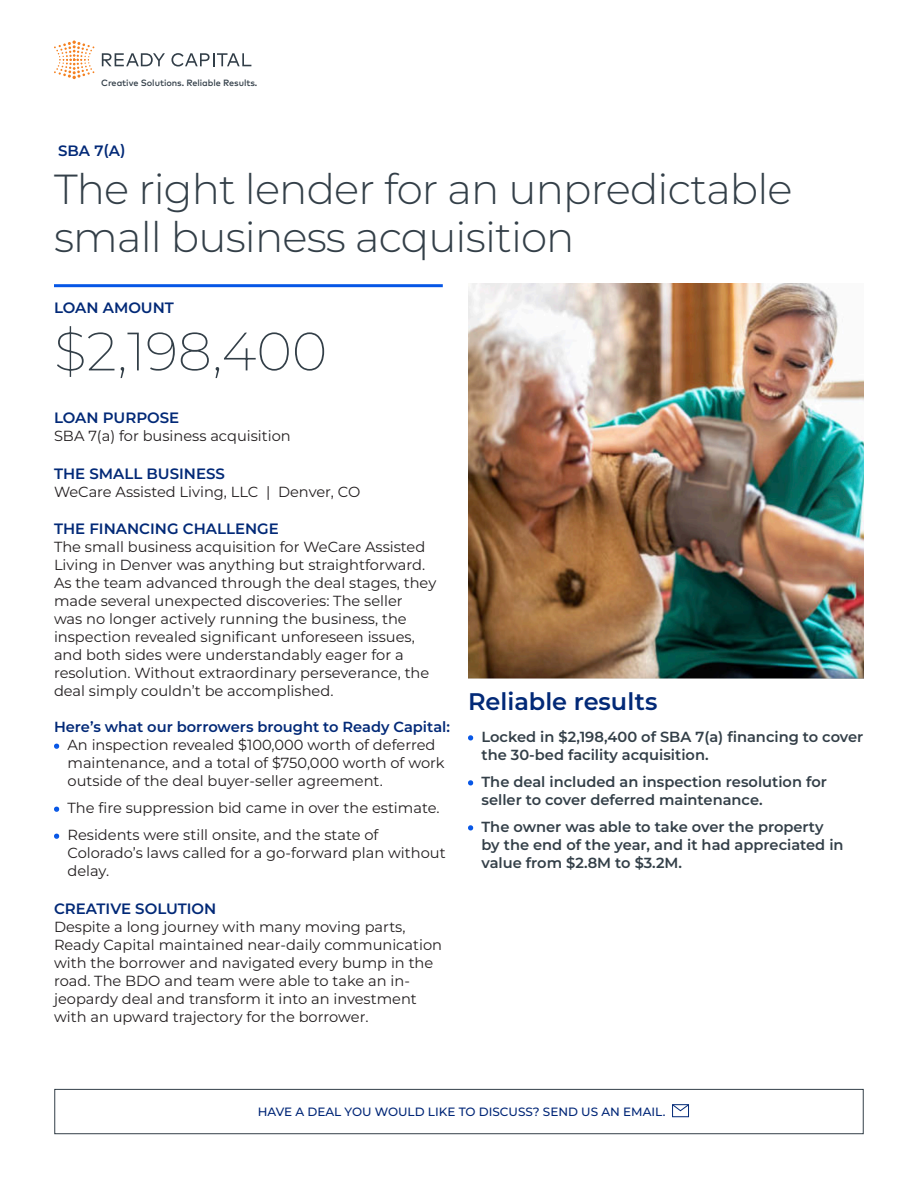
<style>
.page{position:relative;width:918px;height:1188px;background:#fff}
.page>*{position:absolute;margin:0;border:0;box-sizing:border-box;transform-origin:0 0}
.t1{font:200 54px "Montserrat";color:#333f48}
._1_Title_Gr_light_28{font:300 42px/48px "Montserrat";letter-spacing:-.02em;color:#333f48}
._3b_Subhead_bld_16-1{font:600 24px "Montserrat";color:#022977}
._3_Subhead_CAPS_Semi{font:600 15px "Montserrat";color:#022977}
._4_Body_9_75-12_spac{font:14.7px/18px "Montserrat";color:#231f20}
.t2{font:600 14.7px/18px "Montserrat";color:#333f48}
._4_Body_9_75-12_spac-2{font:600 14.7px "Montserrat";color:#022977}
._5_Table_head_Med_CA{font:500 12px "Montserrat";color:#002677}
.t3{font:500 9px "Mark OT";letter-spacing:-.005em;color:#323e48}
.s1{font-weight:700;color:#0656e6}
</style>
<div class="page">
<svg style="left:102px;top:53px;width:63px;height:13px"></svg>
<svg style="left:171px;top:53px;width:80px;height:14px"></svg>
<svg style="left:54px;top:41px;width:40px;height:38px"></svg>
<img style="left:468px;top:284px;width:396px;height:394px">
<div style="left:55px;top:1089px;width:808px;height:45px;border:1px solid #333f48"></div>
<div style="left:672px;top:1104px;width:17px;height:13px;border:1px solid #022977"></div>
<svg style="left:672px;top:1104px;width:17px;height:7px"></svg>
<hr style="left:54px;top:284px;width:389px;height:3px;background:#0656e6">
<p class="t3" style="left:101px;top:77px;width:158px">Creative Solutions. Reliable Results.</p>
<p class="_3_Subhead_CAPS_Semi" style="left:58px;top:140px;width:69px">SBA 7(A)</p>
<p class="_1_Title_Gr_light_28" style="left:54px;top:164px;width:740px">The right lender for an unpredictable small business acquisition</p>
<p class="_3_Subhead_CAPS_Semi" style="left:54px;top:298px;width:121px">LOAN AMOUNT</p>
<p class="t1" style="left:54px;top:315px;width:275px">$2,198,400</p>
<p class="_3_Subhead_CAPS_Semi" style="left:54px;top:408px;width:127px">LOAN PURPOSE</p>
<p class="_4_Body_9_75-12_spac" style="left:54px;top:427px;width:238px">SBA 7(a) for business acquisition</p>
<p class="_3_Subhead_CAPS_Semi" style="left:54px;top:463px;width:173px">THE SMALL BUSINESS</p>
<p class="_4_Body_9_75-12_spac" style="left:54px;top:482px;width:308px">WeCare Assisted Living, LLC | Denver, CO</p>
<p class="_3_Subhead_CAPS_Semi" style="left:54px;top:519px;width:226px">THE FINANCING CHALLENGE</p>
<p class="_4_Body_9_75-12_spac" style="left:54px;top:538px;width:384px">The small business acquisition for WeCare Assisted Living in Denver was anything but straightforward.<br>As the team advanced through the deal stages, they made several unexpected discoveries: The seller<br>was no longer actively running the business, the inspection revealed significant unforeseen issues, and both sides were understandably eager for a resolution. Without extraordinary perseverance, the deal simply couldn’t be accomplished.</p>
<p class="_4_Body_9_75-12_spac-2" style="left:54px;top:717px;width:398px">Here’s what our borrowers brought to Ready Capital:</p>
<p class="_4_Body_9_75-12_spac" style="left:68px;top:736px;width:379px;text-indent:-14px"><span class="s1">•</span> An inspection revealed $100,000 worth of deferred maintenance, and a total of $750,000 worth of work outside of the deal buyer-seller agreement.</p>
<p class="_4_Body_9_75-12_spac" style="left:54px;top:799px;width:387px"><span class="s1">•</span> The fire suppression bid came in over the estimate.</p>
<p class="_4_Body_9_75-12_spac" style="left:68px;top:826px;width:380px;text-indent:-14px"><span class="s1">•</span> Residents were still onsite, and the state of<br>Colorado’s laws called for a go-forward plan without delay.</p>
<p class="_3_Subhead_CAPS_Semi" style="left:54px;top:898px;width:164px">CREATIVE SOLUTION</p>
<p class="_4_Body_9_75-12_spac" style="left:54px;top:917px;width:390px">Despite a long journey with many moving parts, Ready Capital maintained near-daily communication with the borrower and navigated every bump in the road. The BDO and team were able to take an in&shy;jeopardy deal and transform it into an investment with an upward trajectory for the borrower.</p>
<p class="_3b_Subhead_bld_16-1" style="left:468px;top:686px;width:191px">Reliable results</p>
<p class="t2" style="left:482px;top:727px;width:383px;text-indent:-14px"><span class="s1">•</span> Locked in $2,198,400 of SBA 7(a) financing to cover the 30-bed facility acquisition.</p>
<p class="t2" style="left:482px;top:772px;width:347px;text-indent:-14px"><span class="s1">•</span> The deal included an inspection resolution for seller to cover deferred maintenance.</p>
<p class="t2" style="left:482px;top:817px;width:364px;text-indent:-14px"><span class="s1">•</span> The owner was able to take over the property by the end of the year, and it had appreciated in value from $2.8M to $3.2M.</p>
<p class="_5_Table_head_Med_CA" style="left:258px;top:1104px;width:409px">HAVE A DEAL YOU WOULD LIKE TO DISCUSS? SEND US AN EMAIL.</p>
</div>
